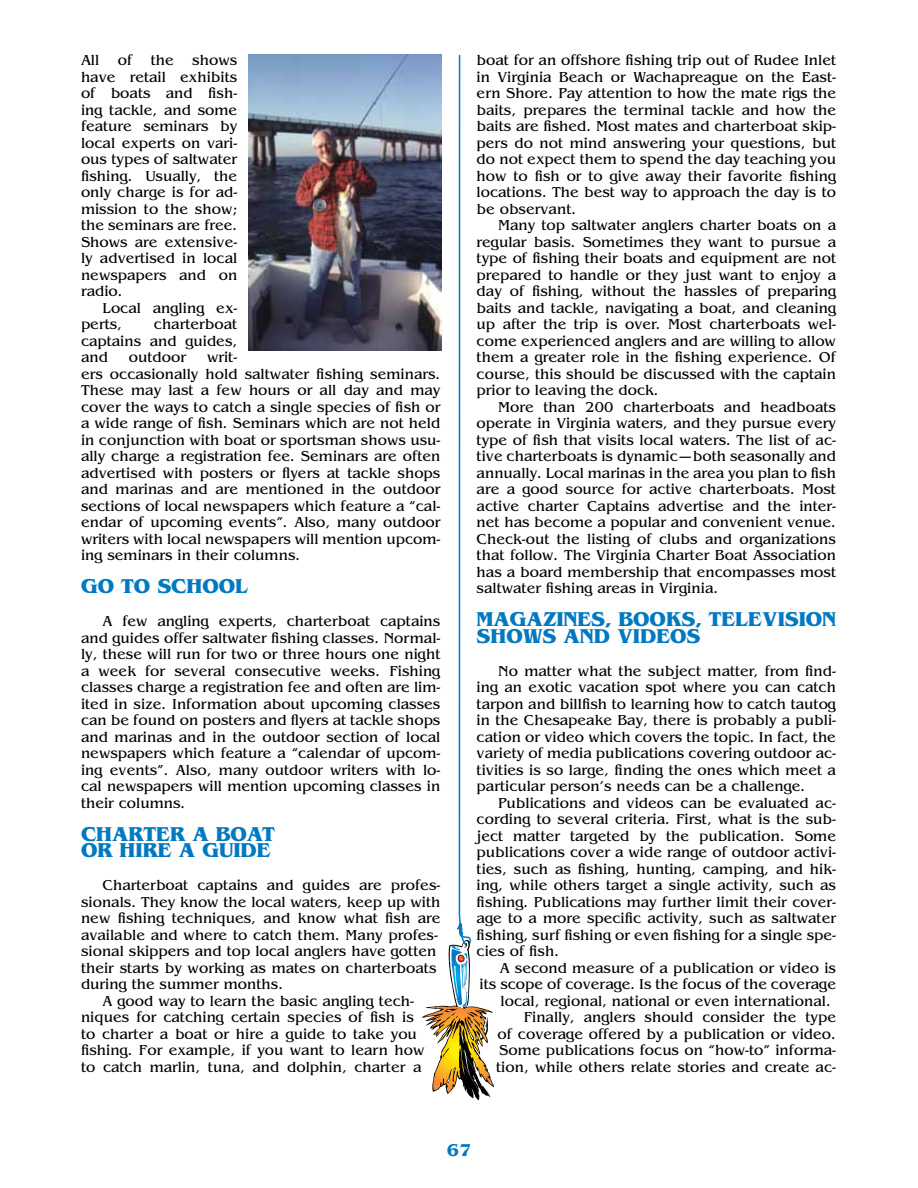
<style>
.page{position:relative;width:918px;height:1188px;background:#fff}
.page>*{position:absolute;margin:0;border:0;box-sizing:border-box;transform-origin:0 0}
.t1{font:700 21px/16.5px "Benguiat";color:#0079c1}
.t2{font:700 18px "Benguiat";color:#0079c1}
.t3{font:15px/16.5px "Benguiat";color:#000;text-align:justify}
</style>
<div class="page">
<svg style="left:422px;top:54px;width:72px;height:1046px"></svg>
<img style="left:248px;top:54px;width:193px;height:297px">
<p class="t3" style="left:81px;top:52px;width:158px">All of the shows have retail exhibits of boats and fish&shy;ing tackle, and some feature seminars by local experts on vari&shy;ous types of saltwater fishing. Usually, the only charge is for ad&shy;mission to the show; the seminars are free.<br>Shows are extensive&shy;ly advertised in local newspapers and on radio.</p>
<p class="t3" style="left:81px;top:300px;width:158px;text-indent:22px">Local angling ex&shy;perts,</p>
<p class="t3" style="left:81px;top:316px;width:158px;text-indent:73px">charterboat captains and guides, and</p>
<p class="t3" style="left:81px;top:349px;width:361px;text-align:left;text-indent:126px">writ-<br>ers occasionally hold saltwater fishing seminars.<br>These may last a few hours or all day and may cover the ways to catch a single species of fish or a wide range of fish. Seminars which are not held in conjunction with boat or sportsman shows usu&shy;ally charge a registration fee. Seminars are often advertised with posters or flyers at tackle shops and marinas and are mentioned in the outdoor sections of local newspapers which feature a “cal&shy;endar of upcoming events”. Also, many outdoor writers with local newspapers will mention upcom&shy;ing seminars in their columns.</p>
<h1 class="t1" style="left:81px;top:578px;width:169px">GO TO SCHOOL</h1>
<p class="t3" style="left:81px;top:613px;width:361px;text-indent:22px">A few angling experts, charterboat captains and guides offer saltwater fishing classes. Normal&shy;ly, these will run for two or three hours one night a week for several consecutive weeks. Fishing classes charge a registration fee and often are lim&shy;ited in size. Information about upcoming classes can be found on posters and flyers at tackle shops and marinas and in the outdoor section of local newspapers which feature a “calendar of upcom&shy;ing events”. Also, many outdoor writers with lo&shy;cal newspapers will mention upcoming classes in their columns.</p>
<h1 class="t1" style="left:81px;top:826px;width:195px">CHARTER A BOAT<br>OR HIRE A GUIDE</h1>
<p class="t3" style="left:103px;top:877px;width:339px">Charterboat captains and guides are profes-</p>
<p class="t3" style="left:81px;top:894px;width:361px">sionals. They know the local waters, keep up with</p>
<p class="t3" style="left:81px;top:910px;width:361px">new fishing techniques, and know what fish are</p>
<p class="t3" style="left:81px;top:927px;width:358px">available and where to catch them. Many profes-</p>
<p class="t3" style="left:81px;top:943px;width:357px">sional skippers and top local anglers have gotten</p>
<p class="t3" style="left:81px;top:960px;width:357px">their starts by working as mates on charterboats</p>
<p class="t3" style="left:81px;top:976px;width:204px">during the summer months.</p>
<p class="t3" style="left:103px;top:993px;width:313px">A good way to learn the basic angling tech-</p>
<p class="t3" style="left:81px;top:1009px;width:335px">niques for catching certain species of fish is</p>
<p class="t3" style="left:81px;top:1026px;width:337px">to charter a boat or hire a guide to take you</p>
<p class="t3" style="left:81px;top:1042px;width:345px">fishing. For example, if you want to learn how</p>
<p class="t3" style="left:81px;top:1059px;width:342px">to catch marlin, tuna, and dolphin, charter a</p>
<p class="t3" style="left:129px;top:349px;width:59px">outdoor</p>
<p class="t3" style="left:477px;top:52px;width:361px">boat for an offshore fishing trip out of Rudee Inlet in Virginia Beach or Wachapreague on the East&shy;ern Shore. Pay attention to how the mate rigs the baits, prepares the terminal tackle and how the baits are fished. Most mates and charterboat skip&shy;pers do not mind answering your questions, but do not expect them to spend the day teaching you how to fish or to give away their favorite fishing locations. The best way to approach the day is to be observant.</p>
<p class="t3" style="left:477px;top:217px;width:361px;text-indent:22px">Many top saltwater anglers charter boats on a regular basis. Sometimes they want to pursue a type of fishing their boats and equipment are not prepared to handle or they just want to enjoy a day of fishing, without the hassles of preparing baits and tackle, navigating a boat, and cleaning up after the trip is over. Most charterboats wel&shy;come experienced anglers and are willing to allow them a greater role in the fishing experience. Of course, this should be discussed with the captain prior to leaving the dock.</p>
<p class="t3" style="left:477px;top:399px;width:361px;text-indent:22px">More than 200 charterboats and headboats operate in Virginia waters, and they pursue every type of fish that visits local waters. The list of ac&shy;tive charterboats is dynamic—both seasonally and annually. Local marinas in the area you plan to fish are a good source for active charterboats. Most active charter Captains advertise and the inter&shy;net has become a popular and convenient venue.<br>Check-out the listing of clubs and organizations that follow. The Virginia Charter Boat Association has a board membership that encompasses most saltwater fishing areas in Virginia.</p>
<h1 class="t1" style="left:477px;top:611px;width:361px">MAGAZINES, BOOKS, TELEVISION<br>SHOWS AND VIDEOS</h1>
<p class="t3" style="left:477px;top:663px;width:361px;text-indent:22px">No matter what the subject matter, from find&shy;ing an exotic vacation spot where you can catch tarpon and billfish to learning how to catch tautog in the Chesapeake Bay, there is probably a publi&shy;cation or video which covers the topic. In fact, the variety of media publications covering outdoor ac&shy;tivities is so large, finding the ones which meet a particular person’s needs can be a challenge.</p>
<p class="t3" style="left:477px;top:795px;width:361px;text-indent:22px">Publications and videos can be evaluated ac&shy;cording to several criteria. First, what is the sub&shy;ject matter targeted by the publication. Some publications cover a wide range of outdoor activi&shy;ties, such as fishing, hunting, camping, and hik&shy;ing, while others target a single activity, such as fishing. Publications may further limit their cover&shy;age to a more specific activity, such as saltwater fishing, surf fishing or even fishing for a single spe&shy;cies of fish.</p>
<p class="t3" style="left:500px;top:960px;width:338px">A second measure of a publication or video is</p>
<p class="t3" style="left:480px;top:976px;width:358px">its scope of coverage. Is the focus of the coverage</p>
<p class="t3" style="left:501px;top:993px;width:332px">local, regional, national or even international.</p>
<p class="t3" style="left:524px;top:1009px;width:314px">Finally, anglers should consider the type</p>
<p class="t3" style="left:498px;top:1026px;width:340px">of coverage offered by a publication or video.</p>
<p class="t3" style="left:499px;top:1042px;width:338px">Some publications focus on “how-to” informa-</p>
<p class="t3" style="left:496px;top:1059px;width:341px">tion, while others relate stories and create ac-</p>
<p class="t2" style="left:447px;top:1139px;width:26px">67</p>
</div>
